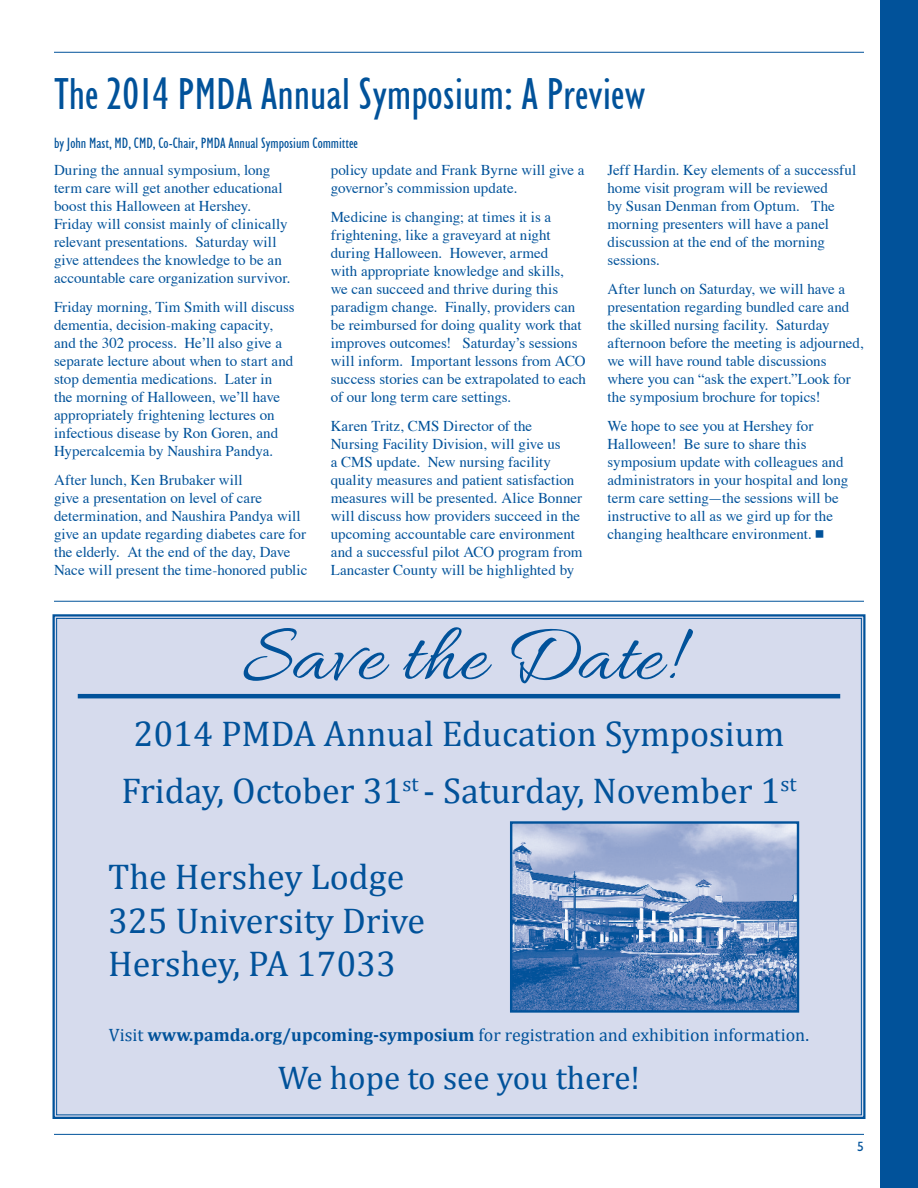
<style>
.page{position:relative;width:918px;height:1188px;background:#fff}
.page>*{position:absolute;margin:0;border:0;box-sizing:border-box;transform-origin:0 0}
.Body_text_2{font:84px "Allura";color:#01529a}
.Headline_1{font:condensed 45px "Humanist 521 BT";color:#01529a}
.Body_text_2-2{font:36px "Cambria";color:#01529a}
.Body_text_2-3{font:33px "Cambria";color:#01529a}
.Body_text_2-4{font:18px "Cambria";color:#01529a}
.Body_Text{font:15px/18px "Times";color:#01529a}
.Headline_1-2{font:condensed 15px "Humanist 521 BT";color:#01529a}
.t1{font:13.5px "Humanist 521 BT";color:#01529a}
.s1{font-weight:700}
</style>
<div class="page">
<hr style="left:54px;top:1134px;width:810px;height:1px;background:#01529a">
<div style="left:880px;top:0;width:38px;height:1188px;background:#01529a"></div>
<hr style="left:54px;top:52px;width:810px;height:1px;background:#01529a">
<div style="left:52px;top:614px;width:814px;height:505px;background:#d6dbed"></div>
<hr style="left:54px;top:601px;width:810px;height:1px;background:#01529a">
<img style="left:513px;top:824px;width:283px;height:186px">
<div style="left:510px;top:821px;width:289px;height:192px;border:2px solid #01529a"></div>
<hr style="left:78px;top:694px;width:762px;height:4px;background:#01529a">
<p class="Headline_1" style="left:54px;top:68px;width:593px">The 2014 PMDA Annual Symposium: A Preview</p>
<p class="Headline_1-2" style="left:54px;top:135px;width:305px">by John Mast, MD, CMD, Co-Chair, PMDA Annual Symposium Committee</p>
<p class="Body_Text" style="left:54px;top:162px;width:238px">During the annual symposium, long term care will get another educational boost this Halloween at Hershey.<br>Friday will consist mainly of clinically relevant presentations. Saturday will give attendees the knowledge to be an accountable care organization survivor.</p>
<p class="Body_Text" style="left:54px;top:299px;width:242px">Friday morning, Tim Smith will discuss dementia, decision-making capacity, and the 302 process. He’ll also give a separate lecture about when to start and stop dementia medications. Later in<br>the morning of Halloween, we’ll have appropriately frightening lectures on infectious disease by Ron Goren, and Hypercalcemia by Naushira Pandya.</p>
<p class="Body_Text" style="left:54px;top:472px;width:255px">After lunch, Ken Brubaker will<br>give a presentation on level of care determination, and Naushira Pandya will give an update regarding diabetes care for the elderly. At the end of the day, Dave Nace will present the time-honored public</p>
<p class="Body_Text" style="left:331px;top:162px;width:255px">policy update and Frank Byrne will give a governor’s commission update.</p>
<p class="Body_Text" style="left:331px;top:209px;width:257px">Medicine is changing; at times it is a frightening, like a graveyard at night during Halloween. However, armed<br>with appropriate knowledge and skills,<br>we can succeed and thrive during this paradigm change. Finally, providers can be reimbursed for doing quality work that improves outcomes! Saturday’s sessions will inform. Important lessons from ACO success stories can be extrapolated to each of our long term care settings.</p>
<p class="Body_Text" style="left:331px;top:418px;width:253px">Karen Tritz, CMS Director of the Nursing Facility Division, will give us<br>a CMS update. New nursing facility quality measures and patient satisfaction measures will be presented. Alice Bonner will discuss how providers succeed in the upcoming accountable care environment and a successful pilot ACO program from Lancaster County will be highlighted by</p>
<p class="Body_Text" style="left:608px;top:162px;width:250px">Jeff Hardin. Key elements of a successful home visit program will be reviewed<br>by Susan Denman from Optum. The morning presenters will have a panel discussion at the end of the morning sessions.</p>
<p class="Body_Text" style="left:608px;top:281px;width:258px">After lunch on Saturday, we will have a presentation regarding bundled care and the skilled nursing facility. Saturday afternoon before the meeting is adjourned, we will have round table discussions where you can “ask the expert.”Look for the symposium brochure for topics!</p>
<p class="Body_Text" style="left:608px;top:418px;width:242px">We hope to see you at Hershey for Halloween! Be sure to share this symposium update with colleagues and administrators in your hospital and long term care setting—the sessions will be instructive to all as we gird up for the changing healthcare environment.</p>
<p class="Body_text_2" style="left:242px;top:610px;width:435px">Save the Date!</p>
<p class="Body_text_2-2" style="left:133px;top:712px;width:653px">2014 PMDA Annual Education Symposium</p>
<p class="Body_text_2-2" style="left:121px;top:769px;width:677px">Friday, October 31<sup>st</sup> - Saturday, November 1<sup>st</sup></p>
<p class="Body_text_2-2" style="left:108px;top:856px;width:298px">The Hershey Lodge</p>
<p class="Body_text_2-2" style="left:108px;top:899px;width:319px">325 University Drive</p>
<p class="Body_text_2-2" style="left:108px;top:942px;width:290px">Hershey, PA 17033</p>
<p class="Body_text_2-4" style="left:109px;top:1024px;width:702px">Visit <span class="s1">www.pamda.org/upcoming-symposium</span> for registration and exhibition information.</p>
<p class="Body_text_2-3" style="left:278px;top:1058px;width:363px">We hope to see you there!</p>
<p class="t1" style="left:857px;top:1138px;width:8px">5</p>
</div>
